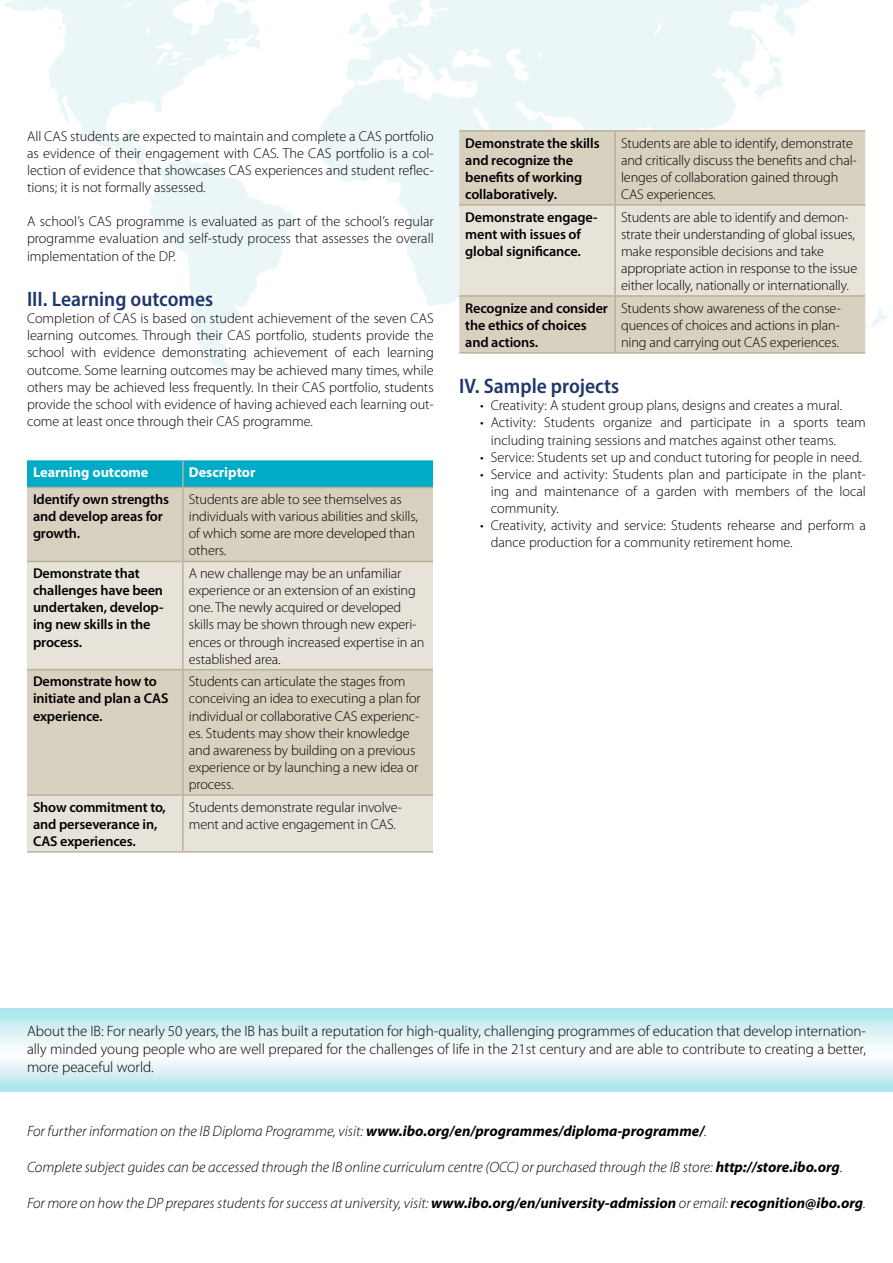
<style>
.page{position:relative;width:893px;height:1263px;background:#fff}
.page>*{position:absolute;margin:0;border:0;box-sizing:border-box;transform-origin:0 0}
.t1{font:600 semi-condensed 21px "Myriad Pro";color:#1e376c}
.t2{font:italic 300 15px "Myriad Pro";color:#000}
.t3{font:300 15px/18px "Myriad Pro";color:#000;text-align:justify}
.t4{font:300 14.25px/17.1px "Myriad Pro";letter-spacing:-.01em;color:#000}
.t5{font:600 14.25px/17.1px "Myriad Pro";letter-spacing:-.01em;color:#000}
.t6{font:700 14.25px "Myriad Pro";color:#fff}
.s1{font-weight:700}
</style>
<div class="page">
<svg style="left:318px;top:0;width:492px;height:306px;fill:#ebf6f9"></svg>
<svg style="left:754px;top:46px;width:29px;height:52px"></svg>
<svg style="left:468px;top:84px;width:4px;height:4px"></svg>
<svg style="left:409px;top:75px;width:8px;height:5px"></svg>
<svg style="left:397px;top:61px;width:5px;height:14px"></svg>
<svg style="left:348px;top:13px;width:32px;height:26px"></svg>
<svg style="left:4px;top:0;width:290px;height:370px"></svg>
<svg style="left:206px;top:1px;width:4px;height:3px"></svg>
<svg style="left:58px;top:26px;width:3px;height:4px"></svg>
<svg style="left:0;top:1008px;width:893px;height:83px"></svg>
<svg style="left:27px;top:460px;width:406px;height:27px;background:#05acc7"></svg>
<div style="left:27px;top:488px;width:406px;height:73px;background:#d8d1c0"></div>
<svg style="left:27px;top:562px;width:406px;height:289px;background:#e0dbce"></svg>
<hr style="left:182px;top:460px;width:2px;height:27px;background:#b9b098">
<hr style="left:182px;top:562px;width:2px;height:107px;background:#b9b098">
<hr style="left:182px;top:796px;width:2px;height:55px;background:#b9b098">
<hr style="left:27px;top:487px;width:156px;height:1px;background:#b9b098">
<hr style="left:27px;top:851px;width:156px;height:2px;background:#b9b098">
<hr style="left:183px;top:851px;width:250px;height:2px;background:#b9b098">
<hr style="left:27px;top:561px;width:156px;height:1px;background:#b9b098">
<hr style="left:27px;top:669px;width:156px;height:1px;background:#b9b098">
<hr style="left:27px;top:794px;width:156px;height:2px;background:#b9b098">
<hr style="left:182px;top:670px;width:2px;height:124px;background:#b9b098">
<hr style="left:183px;top:669px;width:250px;height:1px;background:#b9b098">
<hr style="left:183px;top:794px;width:250px;height:2px;background:#b9b098">
<hr style="left:182px;top:488px;width:2px;height:73px;background:#b9b098">
<hr style="left:183px;top:487px;width:250px;height:1px;background:#b9b098">
<hr style="left:183px;top:561px;width:250px;height:1px;background:#b9b098">
<div style="left:459px;top:132px;width:406px;height:220px;background:#d8d1c0"></div>
<svg style="left:459px;top:166px;width:429px;height:178px;background:#e1dccf"></svg>
<hr style="left:614px;top:132px;width:2px;height:72px;background:#b9b098">
<hr style="left:614px;top:206px;width:2px;height:89px;background:#b9b098">
<hr style="left:459px;top:130px;width:156px;height:2px;background:#b9b098">
<hr style="left:615px;top:130px;width:250px;height:2px;background:#b9b098">
<hr style="left:459px;top:204px;width:156px;height:2px;background:#b9b098">
<hr style="left:615px;top:204px;width:250px;height:2px;background:#b9b098">
<hr style="left:459px;top:295px;width:156px;height:2px;background:#b9b098">
<hr style="left:459px;top:352px;width:156px;height:2px;background:#b9b098">
<hr style="left:615px;top:295px;width:250px;height:2px;background:#b9b098">
<hr style="left:614px;top:297px;width:2px;height:55px;background:#b9b098">
<hr style="left:615px;top:352px;width:250px;height:2px;background:#b9b098">
<p class="t4" style="left:27px;top:128px;width:408px;text-align:justify">All CAS students are expected to maintain and complete a CAS portfolio as evidence of their engagement with CAS. The CAS portfolio is a col&shy;lection of evidence that showcases CAS experiences and student reflec&shy;tions; it is not formally assessed.</p>
<p class="t4" style="left:27px;top:213px;width:408px;text-align:justify">A school’s CAS programme is evaluated as part of the school’s regular programme evaluation and self-study process that assesses the overall implementation of the DP.</p>
<h1 class="t1" style="left:27px;top:286px;width:188px">III. Learning outcomes</h1>
<p class="t4" style="left:27px;top:310px;width:408px;text-align:justify">Completion of CAS is based on student achievement of the seven CAS learning outcomes. Through their CAS portfolio, students provide the school with evidence demonstrating achievement of each learning outcome. Some learning outcomes may be achieved many times, while others may be achieved less frequently. In their CAS portfolio, students provide the school with evidence of having achieved each learning out&shy;come at least once through their CAS programme.</p>
<p class="t6" style="left:33px;top:463px;width:117px">Learning outcome</p>
<p class="t6" style="left:189px;top:463px;width:68px">Descriptor</p>
<p class="t5" style="left:33px;top:490px;width:138px">Identify own strengths and develop areas for growth.</p>
<p class="t4" style="left:189px;top:491px;width:231px">Students are able to see themselves as individuals with various abilities and skills, of which some are more developed than others.</p>
<p class="t5" style="left:33px;top:564px;width:132px">Demonstrate that challenges have been undertaken, develop&shy;ing new skills in the process.</p>
<p class="t4" style="left:189px;top:565px;width:237px">A new challenge may be an unfamiliar experience or an extension of an existing one. The newly acquired or developed skills may be shown through new experi&shy;ences or through increased expertise in an established area.</p>
<p class="t5" style="left:33px;top:673px;width:137px">Demonstrate how to initiate and plan a CAS experience.</p>
<p class="t4" style="left:189px;top:673px;width:233px">Students can articulate the stages from conceiving an idea to executing a plan for individual or collaborative CAS experienc&shy;es. Students may show their knowledge and awareness by building on a previous experience or by launching a new idea or process.</p>
<p class="t5" style="left:33px;top:798px;width:134px">Show commitment to, and perseverance in,<br>CAS experiences.</p>
<p class="t4" style="left:189px;top:799px;width:215px">Students demonstrate regular involve&shy;ment and active engagement in CAS.</p>
<p class="t5" style="left:465px;top:134px;width:136px">Demonstrate the skills and recognize the benefits of working collaboratively.</p>
<p class="t4" style="left:621px;top:134px;width:237px">Students are able to identify, demonstrate and critically discuss the benefits and chal&shy;lenges of collaboration gained through CAS experiences.</p>
<p class="t5" style="left:465px;top:208px;width:134px">Demonstrate engage&shy;ment with issues of global significance.</p>
<p class="t4" style="left:621px;top:208px;width:238px">Students are able to identify and demon&shy;strate their understanding of global issues, make responsible decisions and take appropriate action in response to the issue either locally, nationally or internationally.</p>
<p class="t5" style="left:465px;top:299px;width:144px">Recognize and consider the ethics of choices and actions.</p>
<p class="t4" style="left:621px;top:300px;width:221px;text-align:justify">Students show awareness of the conse&shy;quences of choices and actions in plan&shy;ning and carrying out CAS experiences.</p>
<h1 class="t1" style="left:459px;top:373px;width:161px">IV. Sample projects</h1>
<p class="t4" style="left:480px;top:397px;width:363px">• Creativity: A student group plans, designs and creates a mural.</p>
<p class="t4" style="left:491px;top:414px;width:377px;text-indent:-11px">• Activity: Students organize and participate in a sports team including training sessions and matches against other teams.</p>
<p class="t4" style="left:480px;top:449px;width:383px">• Service: Students set up and conduct tutoring for people in need.</p>
<p class="t4" style="left:491px;top:466px;width:377px;text-align:justify;text-indent:-11px">• Service and activity: Students plan and participate in the plant&shy;ing and maintenance of a garden with members of the local community.</p>
<p class="t4" style="left:491px;top:517px;width:377px;text-indent:-11px">• Creativity, activity and service: Students rehearse and perform a dance production for a community retirement home.</p>
<p class="t3" style="left:27px;top:1022px;width:840px">About the IB: For nearly 50 years, the IB has built a reputation for high-quality, challenging programmes of education that develop internation&shy;ally minded young people who are well prepared for the challenges of life in the 21st century and are able to contribute to creating a better, more peaceful world.</p>
<p class="t2" style="left:27px;top:1121px;width:681px">For further information on the IB Diploma Programme, visit: <span class="s1">www.ibo.org/en/programmes/diploma-programme/</span>.</p>
<p class="t2" style="left:27px;top:1157px;width:817px">Complete subject guides can be accessed through the IB online curriculum centre (OCC) or purchased through the IB store: <span class="s1">http://store.ibo.org</span>.</p>
<p class="t2" style="left:27px;top:1193px;width:840px">For more on how the DP prepares students for success at university, visit: <span class="s1">www.ibo.org/en/university-admission</span> or email: <span class="s1">recognition@ibo.org</span>.</p>
</div>
